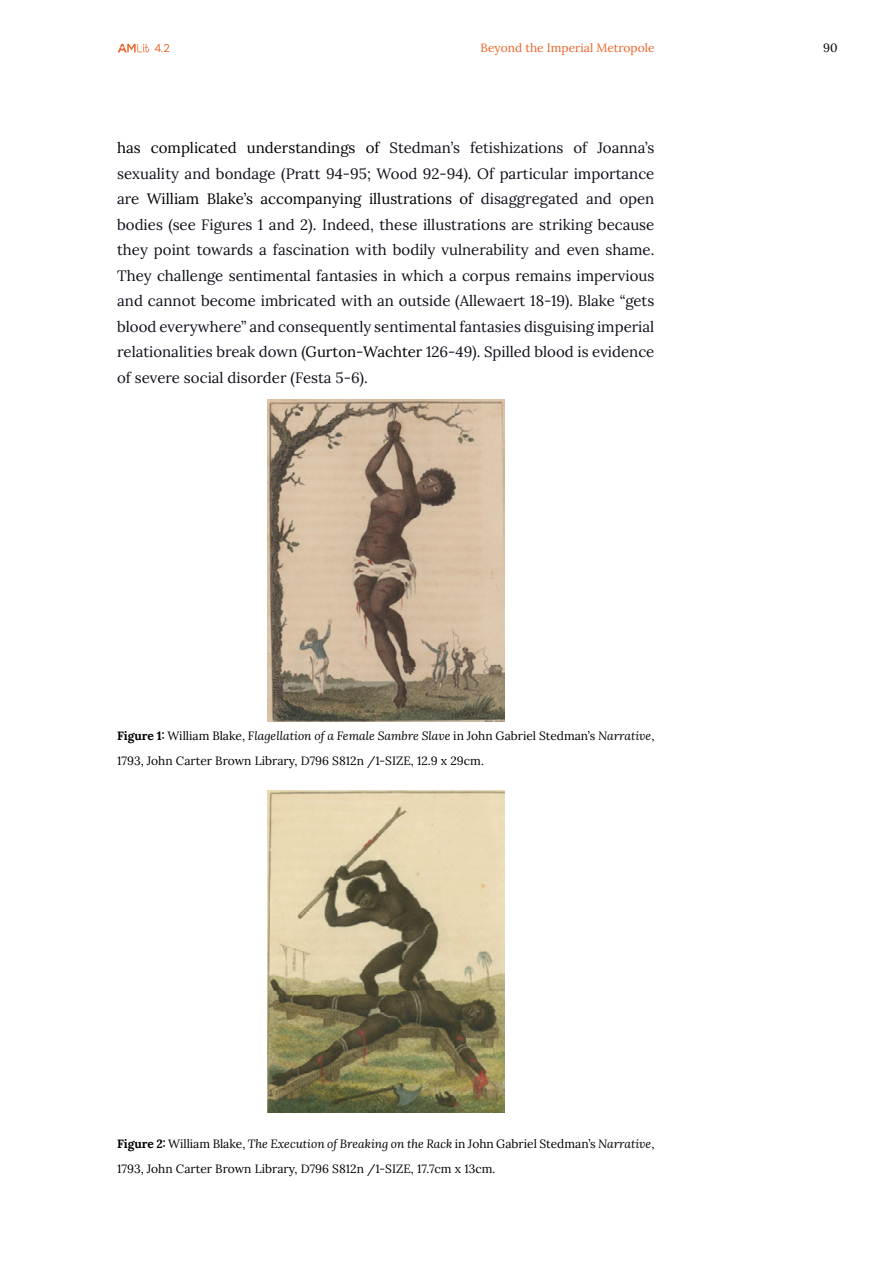
<style>
.page{position:relative;width:893px;height:1263px;background:#fff}
.page>*{position:absolute;margin:0;border:0;box-sizing:border-box;transform-origin:0 0}
.t1{font:15px/25.5px "Lora";color:#0e101a;text-align:justify}
.t2{font:12px/25.5px "Lora";color:#000}
.t3{font:12px "Lora";color:#ec6327}
.t4{font:11.25px "DM Sans";color:#ec6327}
.s1{color:#000}
.s2{font-weight:700}
.s3{font-style:italic}
</style>
<div class="page">
<svg style="left:118px;top:44px;width:31px;height:8px"></svg>
<img style="left:267px;top:399px;width:237px;height:322px">
<img style="left:267px;top:791px;width:237px;height:321px">
<p class="t3" style="left:481px;top:39px;width:175px">Beyond the Imperial Metropole</p>
<p class="t4" style="left:154px;top:41px;width:17px">4.2</p>
<p class="t2" style="left:823px;top:35px;width:16px">90</p>
<p class="t1" style="left:117px;top:134px;width:539px"><span class="s1">has complicated understandings of</span> Stedman’s fetishizations of Joanna’s sexuality and bondage (Pratt 94-95; Wood 92-94). Of particular importance are <span class="s1">William Blake’s accompanying illustrations of</span> disaggregated and open bodies (see Figures 1 and 2). Indeed, these illustrations are striking because they point towards a fascination with bodily vulnerability and even shame.<br>They challenge sentimental fantasies in which a corpus remains impervious and cannot become imbricated with an outside (Allewaert 18-19). Blake “gets blood everywhere” and consequently sentimental fantasies disguising imperial relationalities break down (<span class="s1">Gurton-Wachter</span> 126-49). Spilled blood is evidence of severe social disorder (Festa 5-6).</p>
<p class="t2" style="left:117px;top:722px;width:539px"><span class="s2">Figure 1:</span> William Blake, F<span class="s3">lagellation of a Female Sambre Slave</span> in John Gabriel Stedman’s <span class="s3">Narrative</span>,<br>1793, John Carter Brown Library, D796 S812n /1-SIZE, 12.9 x 29cm.</p>
<p class="t2" style="left:117px;top:1130px;width:539px"><span class="s2">Figure 2:</span> William Blake, <span class="s3">The Execution of Breaking on the Rack</span> in John Gabriel Stedman’s <span class="s3">Narrative</span>,<br>1793, John Carter Brown Library, D796 S812n /1-SIZE, 17.7cm x 13cm.</p>
</div>
